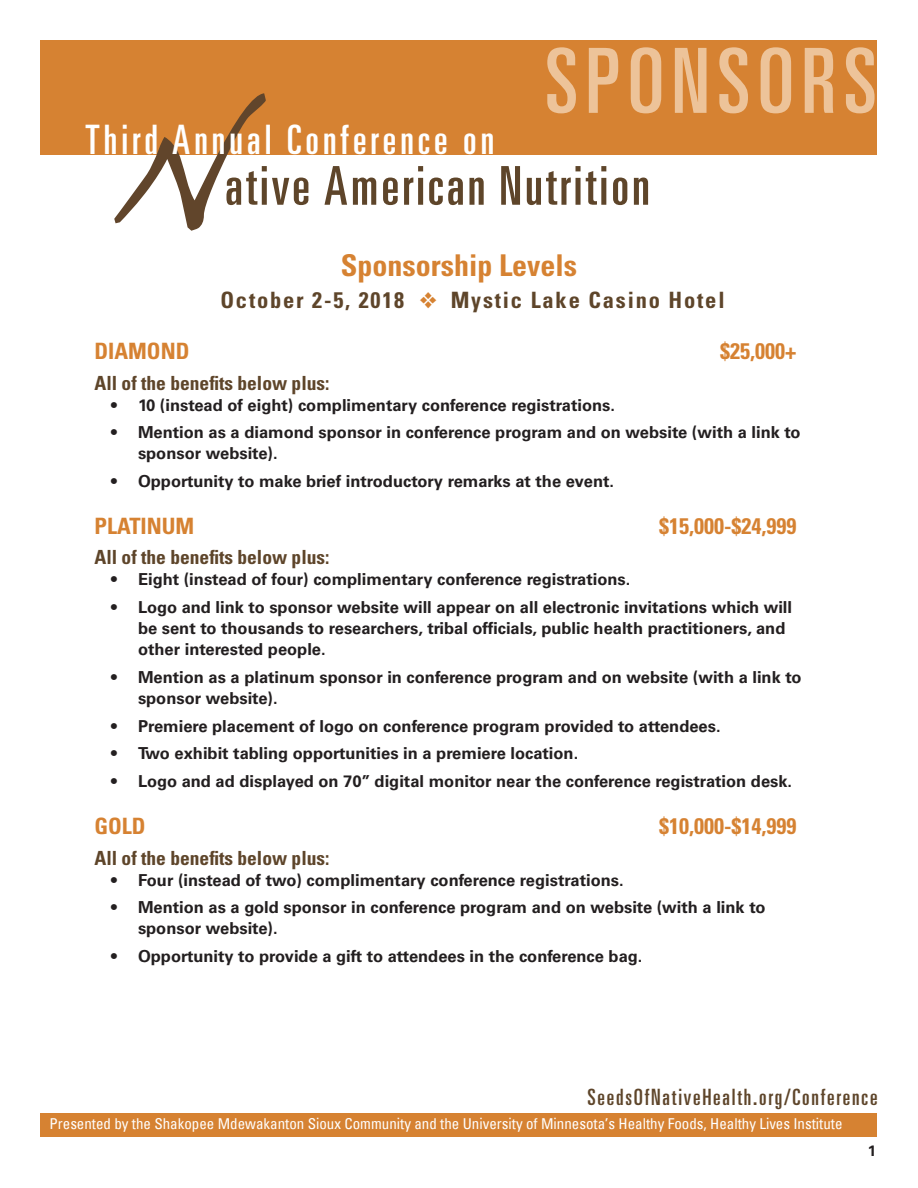
<style>
.page{position:relative;width:918px;height:1188px;background:#fff}
.page>*{position:absolute;margin:0;border:0;box-sizing:border-box;transform-origin:0 0}
.t1{font:ultra-condensed 90px "Univers LT Std";letter-spacing:.08em;color:#edc399}
.t2{font:ultra-condensed 53.55px "Univers LT Std";letter-spacing:.055em;color:#5e452a}
.t3{font:ultra-condensed 40.65px "Univers LT Std";letter-spacing:.1em;color:#fff}
.t4{font:700 condensed 30px "Univers LT Std";color:#d68232}
.Dates{font:700 condensed 22.5px "Univers LT Std";color:#d68232}
.t5{font:700 condensed 22.5px "Univers LT Std";letter-spacing:.08em;color:#5e452a}
.Events_2{font:ultra-condensed 22.5px "Univers LT Std";letter-spacing:.08em;color:#5e452a}
.Event{font:700 condensed 19.5px "Univers LT Std";color:#5e452a}
.t6{font:700 16.5px/21px "Univers LT Std";color:#231f20}
.Events_2-2{font:condensed 15px "Univers";color:#fff}
.Events_2-3{font:700 15px "Univers LT Std";color:#231f20}
.s1{color:#d68232}
</style>
<div class="page">
<div style="left:40px;top:40px;width:838px;height:115px;background:#d68232"></div>
<svg style="left:114px;top:93px;width:152px;height:138px"></svg>
<div style="left:40px;top:1114px;width:838px;height:23px;background:#d68232"></div>
<p class="t3" style="left:86px;top:116px;width:410px">Third Annual Conference on</p>
<p class="t1" style="left:545px;top:30px;width:333px">SPONSORS</p>
<p class="t2" style="left:225px;top:155px;width:426px">ative American Nutrition</p>
<p class="t4" style="left:341px;top:247px;width:238px">Sponsorship Levels</p>
<p class="t5" style="left:220px;top:286px;width:506px">October 2-5, 2018 <span class="s1">❖</span> Mystic Lake Casino Hotel</p>
<p class="Dates" style="left:94px;top:338px;width:96px">DIAMOND</p>
<p class="Dates" style="left:720px;top:338px;width:78px">$25,000+</p>
<p class="Event" style="left:94px;top:371px;width:237px">All of the benefits below plus:</p>
<p class="t6" style="left:111px;top:394px;width:506px">• 10 (instead of eight) complimentary conference registrations.</p>
<p class="t6" style="left:138px;top:422px;width:664px;text-indent:-27px">• Mention as a diamond sponsor in conference program and on website (with a link to sponsor website).</p>
<p class="t6" style="left:111px;top:471px;width:505px">• Opportunity to make brief introductory remarks at the event.</p>
<p class="Dates" style="left:94px;top:513px;width:101px">PLATINUM</p>
<p class="Dates" style="left:659px;top:513px;width:139px">$15,000-$24,999</p>
<p class="Event" style="left:94px;top:546px;width:237px">All of the benefits below plus:</p>
<p class="t6" style="left:111px;top:569px;width:521px">• Eight (instead of four) complimentary conference registrations.</p>
<p class="t6" style="left:138px;top:597px;width:656px;text-indent:-27px">• Logo and link to sponsor website will appear on all electronic invitations which will be sent to thousands to researchers, tribal officials, public health practitioners, and other interested people.</p>
<p class="t6" style="left:138px;top:667px;width:665px;text-indent:-27px">• Mention as a platinum sponsor in conference program and on website (with a link to sponsor website).</p>
<p class="t6" style="left:111px;top:716px;width:611px">• Premiere placement of logo on conference program provided to attendees.</p>
<p class="t6" style="left:111px;top:743px;width:469px">• Two exhibit tabling opportunities in a premiere location.</p>
<p class="t6" style="left:111px;top:771px;width:683px">• Logo and ad displayed on 70” digital monitor near the conference registration desk.</p>
<p class="Dates" style="left:94px;top:813px;width:53px">GOLD</p>
<p class="Dates" style="left:659px;top:813px;width:139px">$10,000-$14,999</p>
<p class="Event" style="left:94px;top:846px;width:237px">All of the benefits below plus:</p>
<p class="t6" style="left:111px;top:869px;width:514px">• Four (instead of two) complimentary conference registrations.</p>
<p class="t6" style="left:138px;top:897px;width:629px;text-indent:-27px">• Mention as a gold sponsor in conference program and on website (with a link to sponsor website).</p>
<p class="t6" style="left:111px;top:946px;width:533px">• Opportunity to provide a gift to attendees in the conference bag.</p>
<p class="Events_2" style="left:587px;top:1085px;width:292px">SeedsOfNativeHealth.org/Conference</p>
<p class="Events_2-3" style="left:868px;top:1142px;width:10px">1</p>
<p class="Events_2-2" style="left:50px;top:1114px;width:795px">Presented by the Shakopee Mdewakanton Sioux Community and the University of Minnesota’s Healthy Foods, Healthy Lives Institute</p>
</div>
